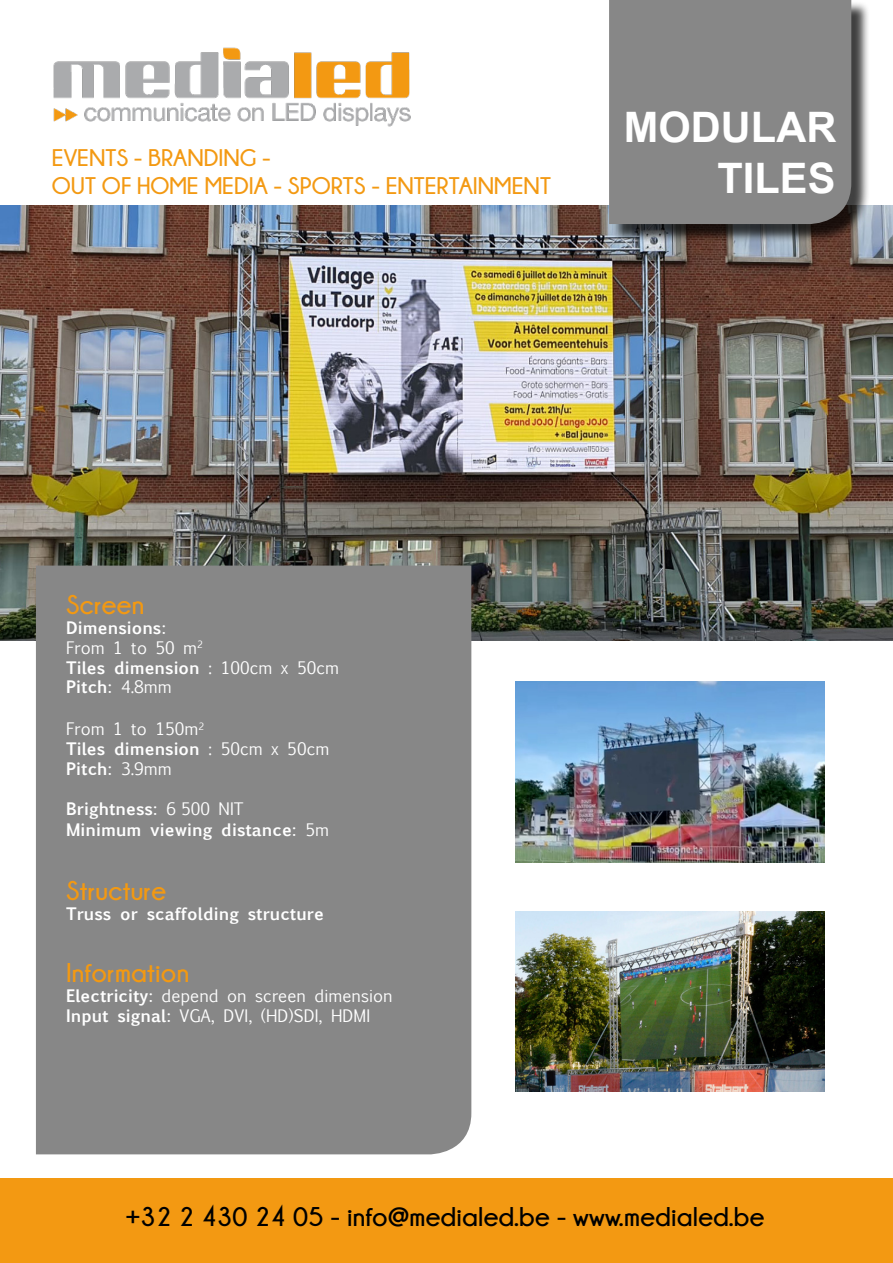
<style>
.page{position:relative;width:893px;height:1263px;background:#fff}
.page>*{position:absolute;margin:0;border:0;box-sizing:border-box;transform-origin:0 0}
.t1{font:700 42px/51px "Arial";color:#fff;text-align:right}
.t2{font:700 27px "Champagne&Limousines";letter-spacing:.01em;color:#000}
.t3{font:700 27px "Champagne&Limousines";letter-spacing:.01em;color:#f39912}
.t4{font:700 24px/28.8px "Champagne&Limousines";color:#f39912}
.t5{font:700 16.5px/19.8px "Euphemia UCAS";letter-spacing:.005em;color:#fff}
.t6{font:16.5px/19.8px "Euphemia UCAS";letter-spacing:.005em;color:#fff}
.s1{font-weight:400}
.s2{font-weight:700}
</style>
<div class="page">
<img style="left:53px;top:47px;width:358px;height:80px">
<img style="left:0;top:206px;width:893px;height:435px">
<div style="left:611px;top:1px;width:259px;height:242px;background:#000;opacity:.75"></div>
<div style="left:609px;top:0;width:242px;height:224px;background:#878787"></div>
<div style="left:0;top:1178px;width:893px;height:85px;background:#f39912"></div>
<div style="left:36px;top:566px;width:435px;height:588px;background:#878787"></div>
<img style="left:516px;top:681px;width:309px;height:181px">
<img style="left:516px;top:912px;width:309px;height:180px">
<h3 class="t4" style="left:52px;top:143px;width:501px">EVENTS - BRANDING -<br>OUT OF HOME MEDIA - SPORTS - ENTERTAINMENT</h3>
<h1 class="t1" style="left:624px;top:103px;width:214px">MODULAR<br>TILES</h1>
<h2 class="t3" style="left:66px;top:590px;width:80px">Screen</h2>
<p class="t5" style="left:66px;top:617px;width:274px">Dimensions:<br><span class="s1">From 1 to 50 m</span><sup>2<br></sup>Tiles dimension <span class="s1">: 100cm x 50cm<br></span>Pitch: <span class="s1">4.8mm</span></p>
<p class="t6" style="left:66px;top:719px;width:265px">From 1 to 150m<sup>2<br></sup><span class="s2">Tiles dimension</span> : 50cm x 50cm<br><span class="s2">Pitch:</span> 3.9mm</p>
<p class="t5" style="left:66px;top:797px;width:265px;line-height:21px">Brightness: <span class="s1">6 500 NIT<br></span>Minimum viewing distance: <span class="s1">5m</span></p>
<h2 class="t3" style="left:66px;top:876px;width:101px">Structure</h2>
<p class="t5" style="left:66px;top:903px;width:259px">Truss or scaffolding structure</p>
<h2 class="t3" style="left:66px;top:958px;width:125px">Information</h2>
<p class="t6" style="left:66px;top:986px;width:328px"><span class="s2">Electricity:</span> depend on screen dimension<br><span class="s2">Input signal:</span> VGA, DVI, (HD)SDI, HDMI</p>
<h2 class="t2" style="left:125px;top:1201px;width:641px">+32 2 430 24 05 - info@medialed.be - www.medialed.be</h2>
</div>
